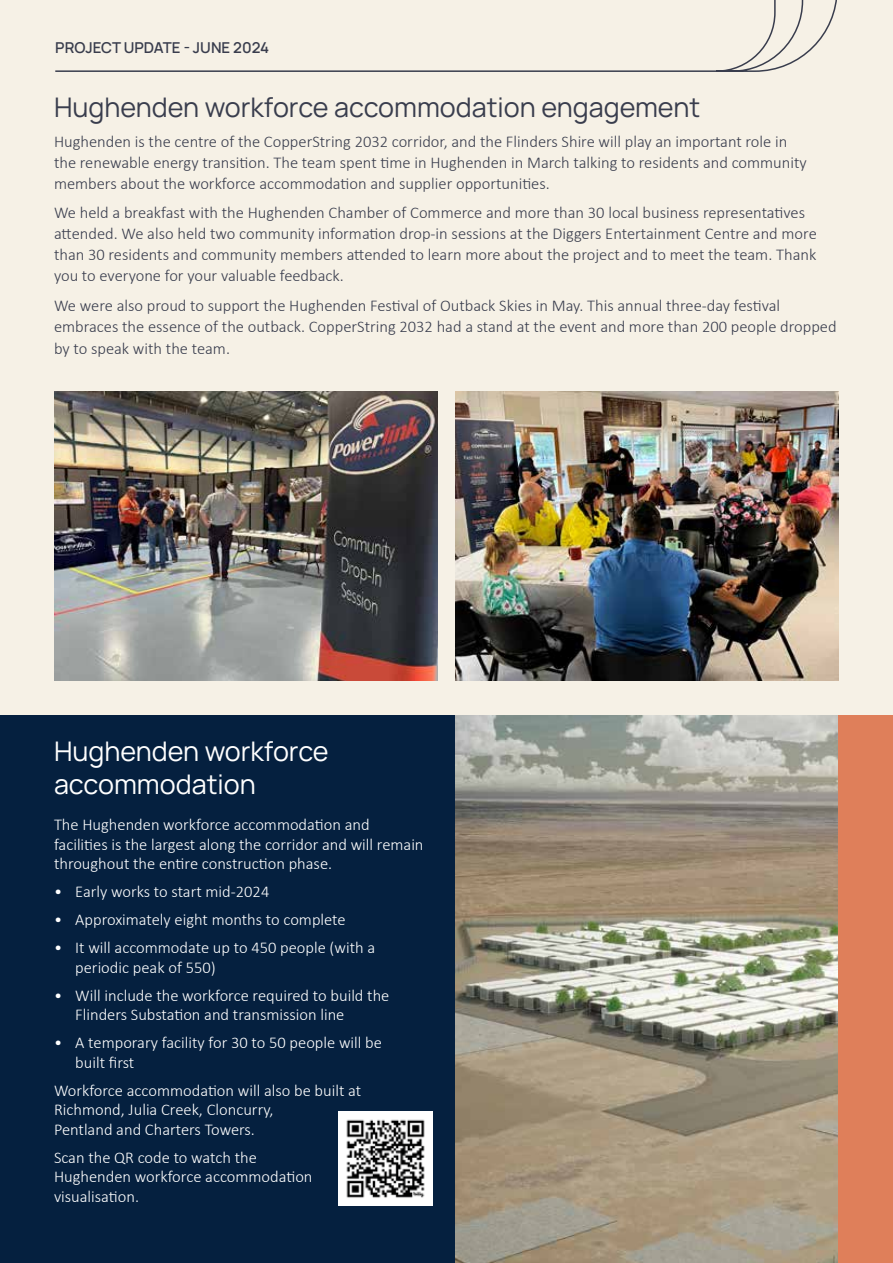
<style>
.page{position:relative;width:893px;height:1263px;background:#f6f1e6}
.page>*{position:absolute;margin:0;border:0;box-sizing:border-box;transform-origin:0 0}
.t1{font:27px "Manrope";color:#393d4d}
.t2{font:27px/32.4px "Manrope";color:#fff}
.t3{font:300 16.5px/21px "Calibri";color:#393d4d}
.t4{font:300 16.5px/19.5px "Calibri";color:#fff}
.t5{font:600 15px "Manrope";color:#393d4d}
</style>
<div class="page">
<svg style="left:55px;top:0;width:782px;height:72px"></svg>
<div style="left:0;top:716px;width:838px;height:547px;background:#05203f"></div>
<img style="left:54px;top:392px;width:383px;height:288px">
<img style="left:455px;top:392px;width:384px;height:288px">
<hr style="left:892px;top:342px;width:1px;height:375px;background:#07213e">
<img style="left:455px;top:716px;width:384px;height:547px">
<div style="left:839px;top:716px;width:54px;height:547px;background:#df7f5a"></div>
<img style="left:339px;top:1112px;width:93px;height:93px">
<p class="t5" style="left:55px;top:36px;width:215px">PROJECT UPDATE - JUNE 2024</p>
<h1 class="t1" style="left:54px;top:87px;width:648px">Hughenden workforce accommodation engagement</h1>
<p class="t3" style="left:54px;top:131px;width:754px">Hughenden is the centre of the CopperString 2032 corridor, and the Flinders Shire will play an important role in the renewable energy transition. The team spent time in Hughenden in March talking to residents and community members about the workforce accommodation and supplier opportunities.</p>
<p class="t3" style="left:54px;top:202px;width:764px">We held a breakfast with the Hughenden Chamber of Commerce and more than 30 local business representatives attended. We also held two community information drop-in sessions at the Diggers Entertainment Centre and more than 30 residents and community members attended to learn more about the project and to meet the team. Thank you to everyone for your valuable feedback.</p>
<p class="t3" style="left:54px;top:295px;width:784px">We were also proud to support the Hughenden Festival of Outback Skies in May. This annual three-day festival embraces the essence of the outback. CopperString 2032 had a stand at the event and more than 200 people dropped</p>
<p class="t3" style="left:54px;top:338px;width:178px">by to speak with the team.</p>
<h1 class="t2" style="left:54px;top:734px;width:276px">Hughenden workforce accommodation</h1>
<p class="t4" style="left:54px;top:815px;width:371px">The Hughenden workforce accommodation and facilities is the largest along the corridor and will remain throughout the entire construction phase.</p>
<p class="t4" style="left:54px;top:882px;width:217px">• Early works to start mid-2024</p>
<p class="t4" style="left:54px;top:910px;width:293px">• Approximately eight months to complete</p>
<p class="t4" style="left:75px;top:938px;width:301px;text-indent:-21px">• It will accommodate up to 450 people (with a periodic peak of 550)</p>
<p class="t4" style="left:75px;top:985px;width:316px;text-indent:-21px">• Will include the workforce required to build the<br>Flinders Substation and transmission line</p>
<p class="t4" style="left:75px;top:1033px;width:308px;text-indent:-21px">• A temporary facility for 30 to 50 people will be built first</p>
<p class="t4" style="left:54px;top:1080px;width:309px">Workforce accommodation will also be built at<br>Richmond, Julia Creek, Cloncurry,<br>Pentland and Charters Towers.</p>
<p class="t4" style="left:54px;top:1147px;width:260px">Scan the QR code to watch the<br>Hughenden workforce accommodation visualisation.</p>
</div>
